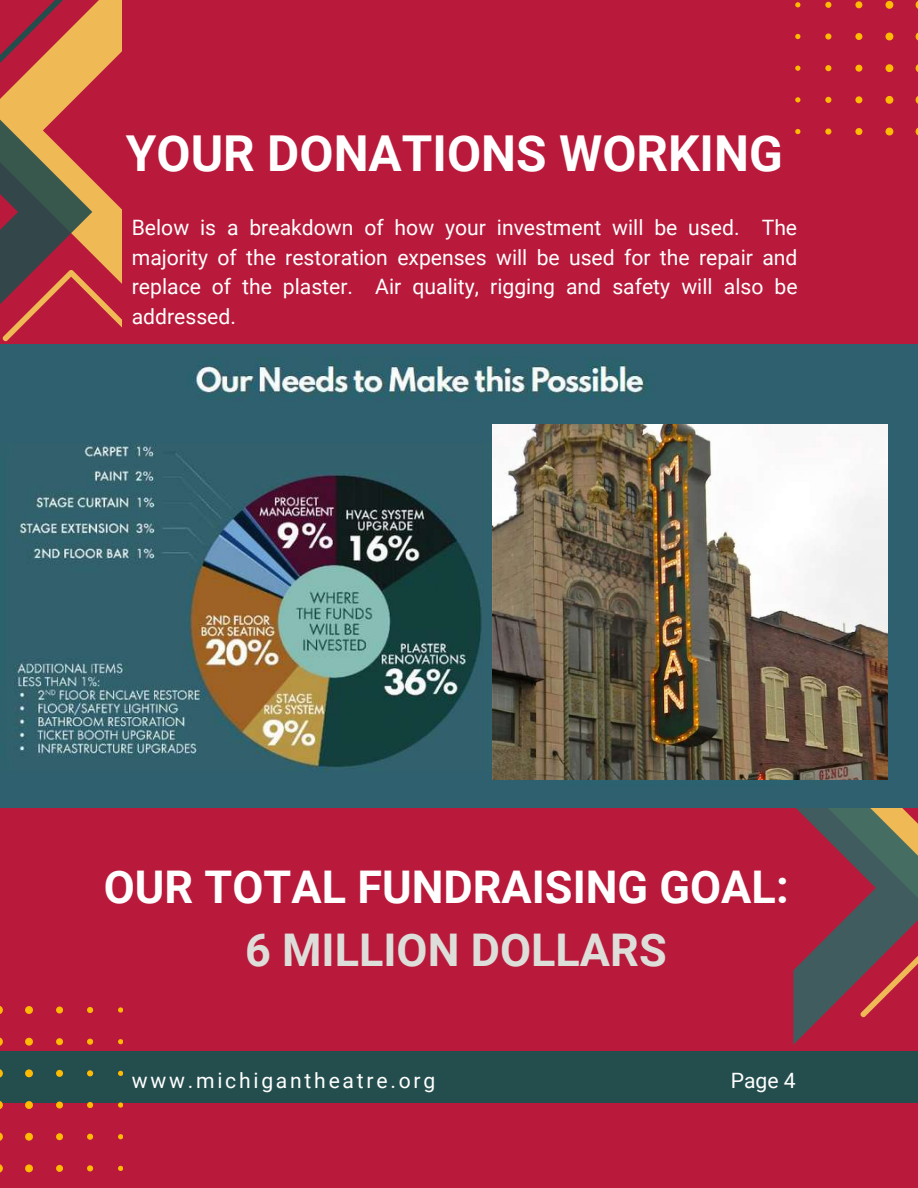
<style>
.page{position:relative;width:918px;height:1188px;background:#b9193a}
.page>*{position:absolute;margin:0;border:0;box-sizing:border-box;transform-origin:0 0}
.t1{font:700 49.5px "Roboto";color:#fff}
.t2{font:700 45px "Roboto";color:#fff}
.t3{font:700 45px "Roboto";color:#ddddda}
.t4{font:21.15px/29.7px "Roboto";color:#fff;text-align:justify}
.t5{font:21.15px "Roboto";letter-spacing:.13em;color:#fff}
</style>
<div class="page">
<div style="left:0;top:1051px;width:918px;height:52px;background:#244d4d"></div>
<svg style="left:0;top:0;width:121px;height:342px"></svg>
<svg style="left:793px;top:808px;width:125px;height:237px"></svg>
<svg style="left:916px;top:127px;width:2px;height:9px"></svg>
<svg style="left:886px;top:128px;width:7px;height:7px"></svg>
<svg style="left:855px;top:128px;width:7px;height:7px"></svg>
<svg style="left:825px;top:128px;width:6px;height:7px"></svg>
<svg style="left:795px;top:129px;width:5px;height:5px"></svg>
<svg style="left:916px;top:96px;width:2px;height:8px"></svg>
<svg style="left:886px;top:96px;width:7px;height:8px"></svg>
<svg style="left:855px;top:96px;width:7px;height:7px"></svg>
<svg style="left:825px;top:97px;width:6px;height:6px"></svg>
<svg style="left:795px;top:97px;width:5px;height:5px"></svg>
<svg style="left:916px;top:64px;width:2px;height:8px"></svg>
<svg style="left:886px;top:64px;width:7px;height:8px"></svg>
<svg style="left:855px;top:65px;width:7px;height:7px"></svg>
<svg style="left:825px;top:65px;width:6px;height:6px"></svg>
<svg style="left:795px;top:66px;width:5px;height:5px"></svg>
<svg style="left:916px;top:32px;width:2px;height:9px"></svg>
<svg style="left:886px;top:33px;width:7px;height:7px"></svg>
<svg style="left:855px;top:33px;width:7px;height:7px"></svg>
<svg style="left:825px;top:33px;width:6px;height:7px"></svg>
<svg style="left:795px;top:34px;width:5px;height:5px"></svg>
<svg style="left:916px;top:1px;width:2px;height:8px"></svg>
<svg style="left:886px;top:1px;width:7px;height:8px"></svg>
<svg style="left:855px;top:1px;width:7px;height:7px"></svg>
<svg style="left:825px;top:2px;width:6px;height:6px"></svg>
<svg style="left:795px;top:2px;width:5px;height:5px"></svg>
<svg style="left:0;top:1164px;width:3px;height:9px"></svg>
<svg style="left:25px;top:1164px;width:8px;height:8px"></svg>
<svg style="left:56px;top:1165px;width:7px;height:7px"></svg>
<svg style="left:87px;top:1165px;width:6px;height:6px"></svg>
<svg style="left:118px;top:1166px;width:5px;height:5px"></svg>
<svg style="left:0;top:1132px;width:3px;height:9px"></svg>
<svg style="left:25px;top:1133px;width:8px;height:8px"></svg>
<svg style="left:56px;top:1133px;width:7px;height:7px"></svg>
<svg style="left:87px;top:1134px;width:6px;height:6px"></svg>
<svg style="left:118px;top:1134px;width:5px;height:5px"></svg>
<svg style="left:0;top:1101px;width:3px;height:8px"></svg>
<svg style="left:25px;top:1101px;width:8px;height:8px"></svg>
<svg style="left:56px;top:1102px;width:7px;height:7px"></svg>
<svg style="left:87px;top:1102px;width:6px;height:6px"></svg>
<svg style="left:118px;top:1102px;width:5px;height:6px"></svg>
<svg style="left:0;top:1069px;width:3px;height:9px"></svg>
<svg style="left:25px;top:1069px;width:8px;height:8px"></svg>
<svg style="left:56px;top:1070px;width:7px;height:7px"></svg>
<svg style="left:87px;top:1070px;width:6px;height:6px"></svg>
<svg style="left:118px;top:1071px;width:5px;height:5px"></svg>
<svg style="left:0;top:1037px;width:3px;height:9px"></svg>
<svg style="left:25px;top:1038px;width:8px;height:8px"></svg>
<svg style="left:56px;top:1038px;width:7px;height:7px"></svg>
<svg style="left:87px;top:1039px;width:6px;height:6px"></svg>
<svg style="left:118px;top:1039px;width:5px;height:5px"></svg>
<svg style="left:0;top:1006px;width:3px;height:8px"></svg>
<svg style="left:25px;top:1006px;width:8px;height:8px"></svg>
<svg style="left:56px;top:1007px;width:7px;height:6px"></svg>
<svg style="left:87px;top:1007px;width:6px;height:6px"></svg>
<svg style="left:118px;top:1007px;width:5px;height:6px"></svg>
<img style="left:0;top:344px;width:918px;height:464px">
<img style="left:493px;top:425px;width:395px;height:354px">
<h1 class="t1" style="left:126px;top:125px;width:658px">YOUR DONATIONS WORKING</h1>
<p class="t4" style="left:132px;top:213px;width:667px">Below is a breakdown of how your investment will be used. The majority of the restoration expenses will be used for the repair and replace of the plaster. Air quality, rigging and safety will also be addressed.</p>
<h2 class="t2" style="left:104px;top:861px;width:686px">OUR TOTAL FUNDRAISING GOAL:</h2>
<h2 class="t3" style="left:245px;top:924px;width:423px">6 MILLION DOLLARS</h2>
<p class="t5" style="left:132px;top:1068px;width:305px">www.michigantheatre.org</p>
<p class="t4" style="left:731px;top:1066px;width:67px">Page 4</p>
</div>
